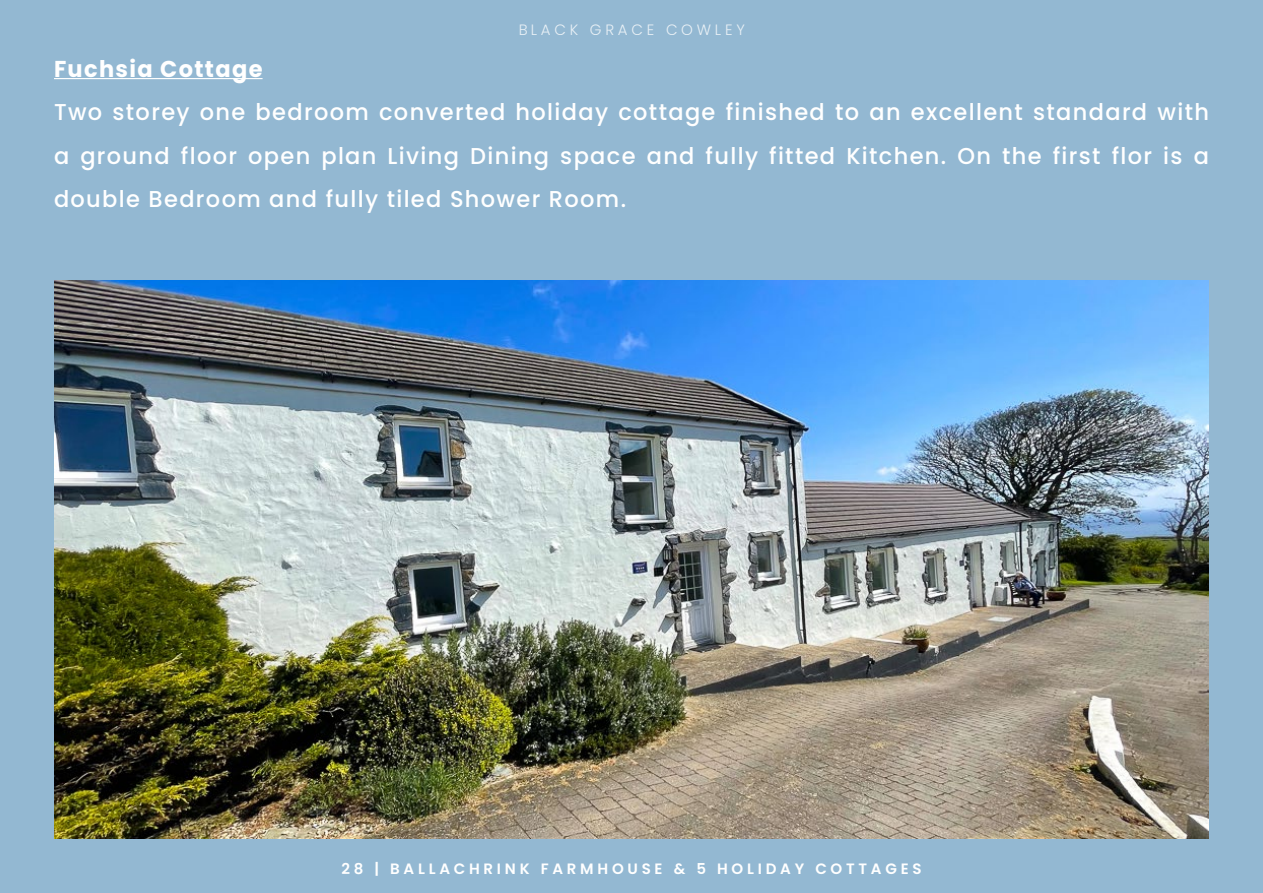
<style>
.page{position:relative;width:1263px;height:893px;background:#93b8d2}
.page>*{position:absolute;margin:0;border:0;box-sizing:border-box;transform-origin:0 0}
.t1{font:500 22.95px/43.5px "Poppins";letter-spacing:.06em;color:#fff;text-align:justify}
.t2{font:700 22.95px "Poppins";letter-spacing:.06em;color:#fff}
.t3{font:600 15px "Poppins";letter-spacing:.25em;color:#fff}
.t4{font:300 15px "Poppins";letter-spacing:.25em;color:#fff}
</style>
<div class="page">
<hr style="left:54px;top:78px;width:209px;height:1px;background:#fff">
<img style="left:54px;top:280px;width:1155px;height:558px">
<p class="t4" style="left:518px;top:21px;width:228px">BLACK GRACE COWLEY</p>
<p class="t2" style="left:54px;top:56px;width:210px">Fuchsia Cottage</p>
<p class="t1" style="left:54px;top:91px;width:1156px">Two storey one bedroom converted holiday cottage finished to an excellent standard with a ground floor open plan Living Dining space and fully fitted Kitchen. On the first flor is a double Bedroom and fully tiled Shower Room.</p>
<p class="t3" style="left:341px;top:860px;width:582px">28 | BALLACHRINK FARMHOUSE &amp; 5 HOLIDAY COTTAGES</p>
</div>
